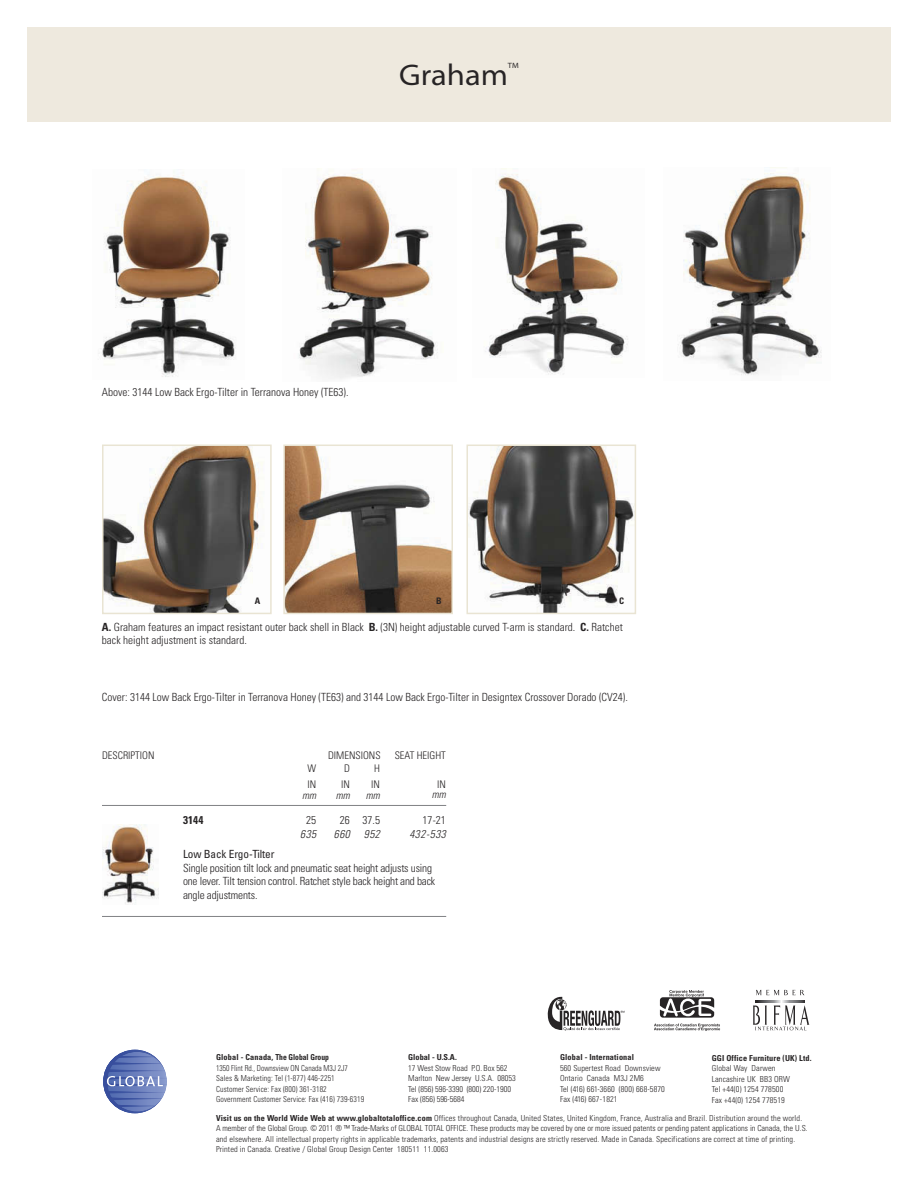
<style>
.page{position:relative;width:918px;height:1188px;background:#fff}
.page>*{position:absolute;margin:0;border:0;box-sizing:border-box;transform-origin:0 0}
.t1{font:semi-expanded 30px "Myriad Pro";color:#272425}
.t2{font:300 condensed 11.25px/13.5px "Univers LT Std";color:#272425}
.t3{font:condensed 11.25px "Univers LT Std";letter-spacing:-.01em;color:#272425}
.t4{font:italic 300 condensed 11.25px "Univers LT Std";letter-spacing:.05em;color:#272425}
.t5{font:700 condensed 11.25px "Univers LT Std";color:#272425}
.t6{font:300 condensed 10.5px "Univers LT Std";color:#272425}
.t7{font:italic 300 condensed 10.5px "Univers LT Std";color:#272425}
.t8{font:700 condensed 9px "Univers LT Std";color:#272425}
.t9{font:300 condensed 8.25px/10.5px "Univers LT Std";letter-spacing:.015em;color:#272425}
.t10{font:300 condensed 8.25px/10.5px "Univers LT Std";letter-spacing:.015em;color:#272425;scale:.92 1}
.t11{font:700 condensed 8.25px "Univers LT Std";letter-spacing:.015em;color:#272425}
.t12{font:semi-expanded 7.65px "Myriad Pro";color:#272425}
.s1{font-weight:700}
</style>
<div class="page">
<div style="left:27px;top:27px;width:864px;height:94px;background:#eee9de"></div>
<img style="left:299px;top:174px;width:139px;height:205px">
<img style="left:98px;top:172px;width:138px;height:205px">
<img style="left:485px;top:168px;width:143px;height:207px">
<img style="left:469px;top:448px;width:164px;height:163px">
<div style="left:466px;top:445px;width:170px;height:169px;border:2px solid #e9e4d3"></div>
<img style="left:286px;top:448px;width:164px;height:163px">
<div style="left:283px;top:445px;width:170px;height:169px;border:2px solid #e9e4d3"></div>
<img style="left:105px;top:448px;width:158px;height:163px">
<div style="left:102px;top:445px;width:170px;height:169px;border:2px solid #e9e4d3"></div>
<img style="left:678px;top:173px;width:144px;height:202px">
<img style="left:102px;top:824px;width:56px;height:80px">
<hr style="left:102px;top:805px;width:344px;height:1px;background:#808184">
<hr style="left:102px;top:916px;width:344px;height:1px;background:#808184">
<svg style="left:103px;top:1050px;width:64px;height:63px"></svg>
<svg style="left:756px;top:1000px;width:49px;height:3px"></svg>
<svg style="left:753px;top:1005px;width:56px;height:25px"></svg>
<svg style="left:756px;top:990px;width:48px;height:5px"></svg>
<svg style="left:654px;top:1024px;width:66px;height:7px"></svg>
<svg style="left:660px;top:990px;width:54px;height:28px"></svg>
<svg style="left:548px;top:997px;width:76px;height:34px"></svg>
<h1 class="t1" style="left:399px;top:57px;width:110px">Graham</h1>
<p class="t12" style="left:508px;top:61px;width:12px">TM</p>
<h2 class="t2" style="left:102px;top:386px;width:248px">Above: 3144 Low Back Ergo-Tilter in Terranova Honey (TE63).</h2>
<p class="t8" style="left:255px;top:597px;width:7px">A</p>
<p class="t8" style="left:436px;top:597px;width:7px">B</p>
<p class="t8" style="left:619px;top:597px;width:7px">C</p>
<h2 class="t2" style="left:102px;top:621px;width:522px"><span class="s1">A.</span> Graham features an impact resistant outer back shell in Black <span class="s1">B.</span> (3N) height adjustable curved T-arm is standard. <span class="s1">C.</span> Ratchet back height adjustment is standard.</h2>
<h2 class="t2" style="left:102px;top:691px;width:527px">Cover: 3144 Low Back Ergo-Tilter in Terranova Honey (TE63) and 3144 Low Back Ergo-Tilter in Designtex Crossover Dorado (CV24).</h2>
<p class="t6" style="left:102px;top:752px;width:54px">DESCRIPTION</p>
<p class="t6" style="left:328px;top:752px;width:54px">DIMENSIONS</p>
<p class="t6" style="left:308px;top:764px;width:10px">W</p>
<p class="t6" style="left:344px;top:764px;width:7px">D</p>
<p class="t6" style="left:374px;top:764px;width:7px">H</p>
<p class="t6" style="left:308px;top:781px;width:10px">IN</p>
<p class="t6" style="left:341px;top:781px;width:10px">IN</p>
<p class="t6" style="left:371px;top:781px;width:10px">IN</p>
<p class="t7" style="left:302px;top:789px;width:16px">mm</p>
<p class="t7" style="left:336px;top:789px;width:16px">mm</p>
<p class="t7" style="left:366px;top:789px;width:16px">mm</p>
<p class="t6" style="left:395px;top:752px;width:53px">SEAT HEIGHT</p>
<p class="t6" style="left:437px;top:780px;width:10px">IN</p>
<p class="t7" style="left:432px;top:789px;width:16px">mm</p>
<h2 class="t2" style="left:306px;top:815px;width:12px">25</h2>
<h2 class="t2" style="left:340px;top:815px;width:42px">26 37.5</h2>
<h2 class="t4" style="left:300px;top:827px;width:18px">635</h2>
<h2 class="t4" style="left:334px;top:827px;width:48px">660 952</h2>
<h2 class="t2" style="left:423px;top:815px;width:25px">17-21</h2>
<h2 class="t4" style="left:409px;top:827px;width:38px">432-533</h2>
<h2 class="t5" style="left:183px;top:816px;width:22px">3144</h2>
<h2 class="t3" style="left:183px;top:848px;width:93px">Low Back Ergo-Tilter</h2>
<h2 class="t2" style="left:183px;top:862px;width:254px">Single position tilt lock and pneumatic seat height adjusts using one lever. Tilt tension control. Ratchet style back height and back angle adjustments.</h2>
<p class="t11" style="left:712px;top:1055px;width:101px">GGI Office Furniture (UK) Ltd.</p>
<p class="t9" style="left:712px;top:1064px;width:80px">Global Way Darwen<br>Lancashire UK BB3 ORW<br>Tel +44(0) 1254 778500<br>Fax +44(0) 1254 778519</p>
<p class="t11" style="left:216px;top:1055px;width:114px">Global - Canada, The Global Group</p>
<p class="t10" style="left:216px;top:1064px;width:163px">1350 Flint Rd., Downsview ON Canada M3J 2J7<br>Sales &amp; Marketing: Tel (1-877) 446-2251<br>Customer Service: Fax (800) 361-3182<br>Government Customer Service: Fax (416) 739-6319</p>
<p class="t9" style="left:216px;top:1113px;width:593px"><span class="s1">Visit us on the World Wide Web at www.globaltotaloffice.com</span> Offices throughout Canada, United States, United Kingdom, France, Australia and Brazil. Distribution around the world.<br>A member of the Global Group. © 2011 ® ™ Trade-Marks of GLOBAL TOTAL OFFICE. These products may be covered by one or more issued patents or pending patent applications in Canada, the U.S. and elsewhere. All intellectual property rights in applicable trademarks, patents and industrial designs are strictly reserved. Made in Canada. Specifications are correct at time of printing.<br>Printed in Canada. Creative / Global Group Design Center 180511 11.0063</p>
<p class="t11" style="left:560px;top:1055px;width:76px">Global - International</p>
<p class="t9" style="left:560px;top:1064px;width:106px">560 Supertest Road Downsview<br>Ontario Canada M3J 2M6<br>Tel (416) 661-3660 (800) 668-5870<br>Fax (416) 667-1821</p>
<p class="t11" style="left:408px;top:1055px;width:50px">Global - U.S.A.</p>
<p class="t9" style="left:408px;top:1064px;width:109px">17 West Stow Road P.O. Box 562<br>Marlton New Jersey U.S.A. 08053<br>Tel (856) 596-3390 (800) 220-1900<br>Fax (856) 596-5684</p>
</div>
